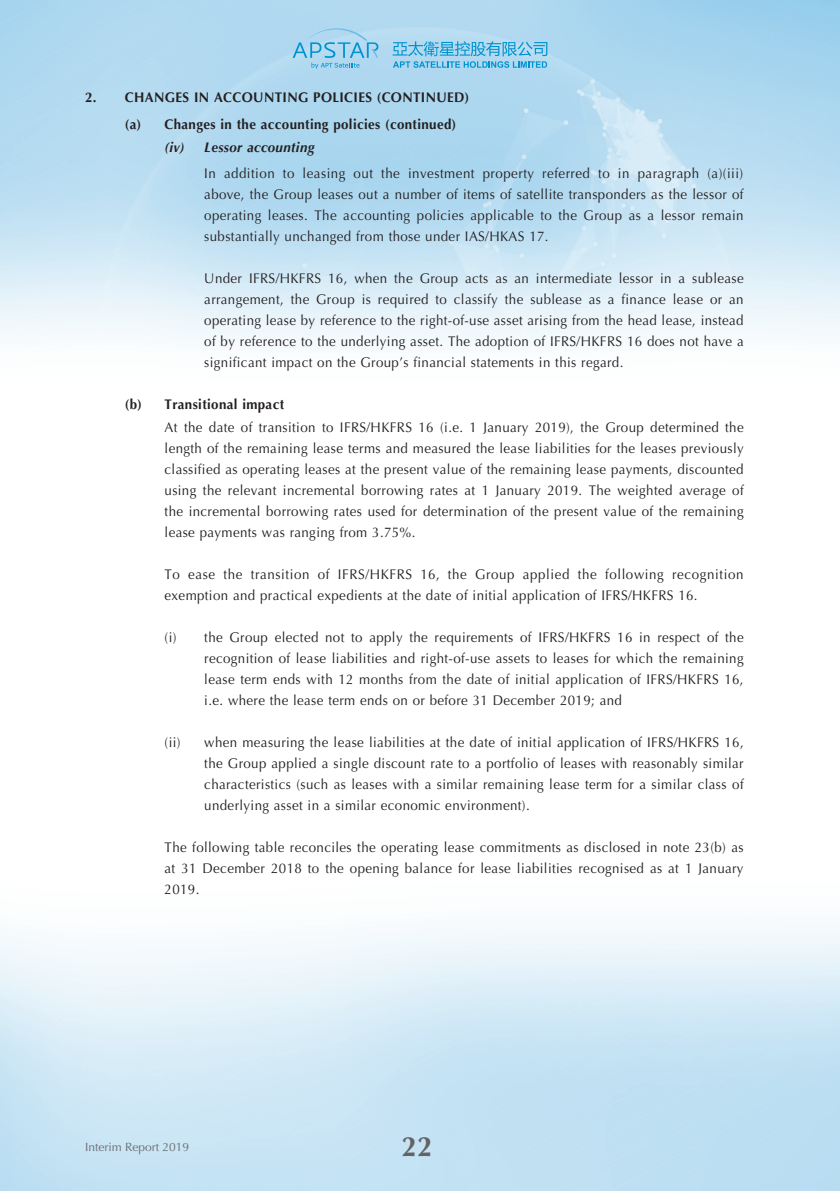
<style>
.page{position:relative;width:840px;height:1191px;background:#fff}
.page>*{position:absolute;margin:0;border:0;box-sizing:border-box;transform-origin:0 0}
.t1{font:700 28px "Optima LT Std";color:#636366;scale:.95 1}
._06_Notes{font:14px/21px "Optima LT Std";letter-spacing:.03em;color:#231f20;text-align:justify;scale:.95 1}
._08_NH2{font:700 14px "Optima LT Std";letter-spacing:.03em;color:#231f20;scale:.95 1}
._07_NH1{font:700 14px "Optima LT Std";letter-spacing:.03em;color:#231f20;scale:.95 1}
._09_NH9{font:italic 700 14px "Optima LT Std";letter-spacing:.03em;color:#231f20;scale:.95 1}
.t2{font:12px "Optima LT Std";color:#6c6d70}
</style>
<div class="page">
<svg style="left:292px;top:27px;width:86px;height:42px;background:#9bd0ec"></svg>
<svg style="left:392px;top:41px;width:155px;height:27px;background:#7dc4e6"></svg>
<p class="_07_NH1" style="left:85px;top:89px;width:406px">2. CHANGES IN ACCOUNTING POLICIES (CONTINUED)</p>
<p class="_08_NH2" style="left:125px;top:116px;width:350px">(a) Changes in the accounting policies (continued)</p>
<p class="_09_NH9" style="left:164px;top:139px;width:159px">(iv) Lessor accounting</p>
<p class="_06_Notes" style="left:204px;top:163px;width:569px">In addition to leasing out the investment property referred to in paragraph (a)(iii) above, the Group leases out a number of items of satellite transponders as the lessor of operating leases. The accounting policies applicable to the Group as a lessor remain substantially unchanged from those under IAS/HKAS 17.</p>
<p class="_06_Notes" style="left:204px;top:268px;width:569px">Under IFRS/HKFRS 16, when the Group acts as an intermediate lessor in a sublease arrangement, the Group is required to classify the sublease as a finance lease or an operating lease by reference to the right-of-use asset arising from the head lease, instead of by reference to the underlying asset. The adoption of IFRS/HKFRS 16 does not have a significant impact on the Group’s financial statements in this regard.</p>
<p class="_08_NH2" style="left:125px;top:396px;width:169px">(b) Transitional impact</p>
<p class="_06_Notes" style="left:164px;top:417px;width:610px">At the date of transition to IFRS/HKFRS 16 (i.e. 1 January 2019), the Group determined the length of the remaining lease terms and measured the lease liabilities for the leases previously classified as operating leases at the present value of the remaining lease payments, discounted using the relevant incremental borrowing rates at 1 January 2019. The weighted average of the incremental borrowing rates used for determination of the present value of the remaining lease payments was ranging from 3.75%.</p>
<p class="_06_Notes" style="left:164px;top:564px;width:610px">To ease the transition of IFRS/HKFRS 16, the Group applied the following recognition exemption and practical expedients at the date of initial application of IFRS/HKFRS 16.</p>
<p class="_06_Notes" style="left:204px;top:627px;width:569px;text-indent:-40px">(i) the Group elected not to apply the requirements of IFRS/HKFRS 16 in respect of the recognition of lease liabilities and right-of-use assets to leases for which the remaining lease term ends with 12 months from the date of initial application of IFRS/HKFRS 16, i.e. where the lease term ends on or before 31 December 2019; and</p>
<p class="_06_Notes" style="left:204px;top:732px;width:569px;text-indent:-40px">(ii) when measuring the lease liabilities at the date of initial application of IFRS/HKFRS 16, the Group applied a single discount rate to a portfolio of leases with reasonably similar characteristics (such as leases with a similar remaining lease term for a similar class of underlying asset in a similar economic environment).</p>
<p class="_06_Notes" style="left:164px;top:837px;width:610px">The following table reconciles the operating lease commitments as disclosed in note 23(b) as at 31 December 2018 to the opening balance for lease liabilities recognised as at 1 January 2019.</p>
<p class="t2" style="left:85px;top:1140px;width:106px">Interim Report 2019</p>
<h1 class="t1" style="left:402px;top:1130px;width:33px">22</h1>
</div>
